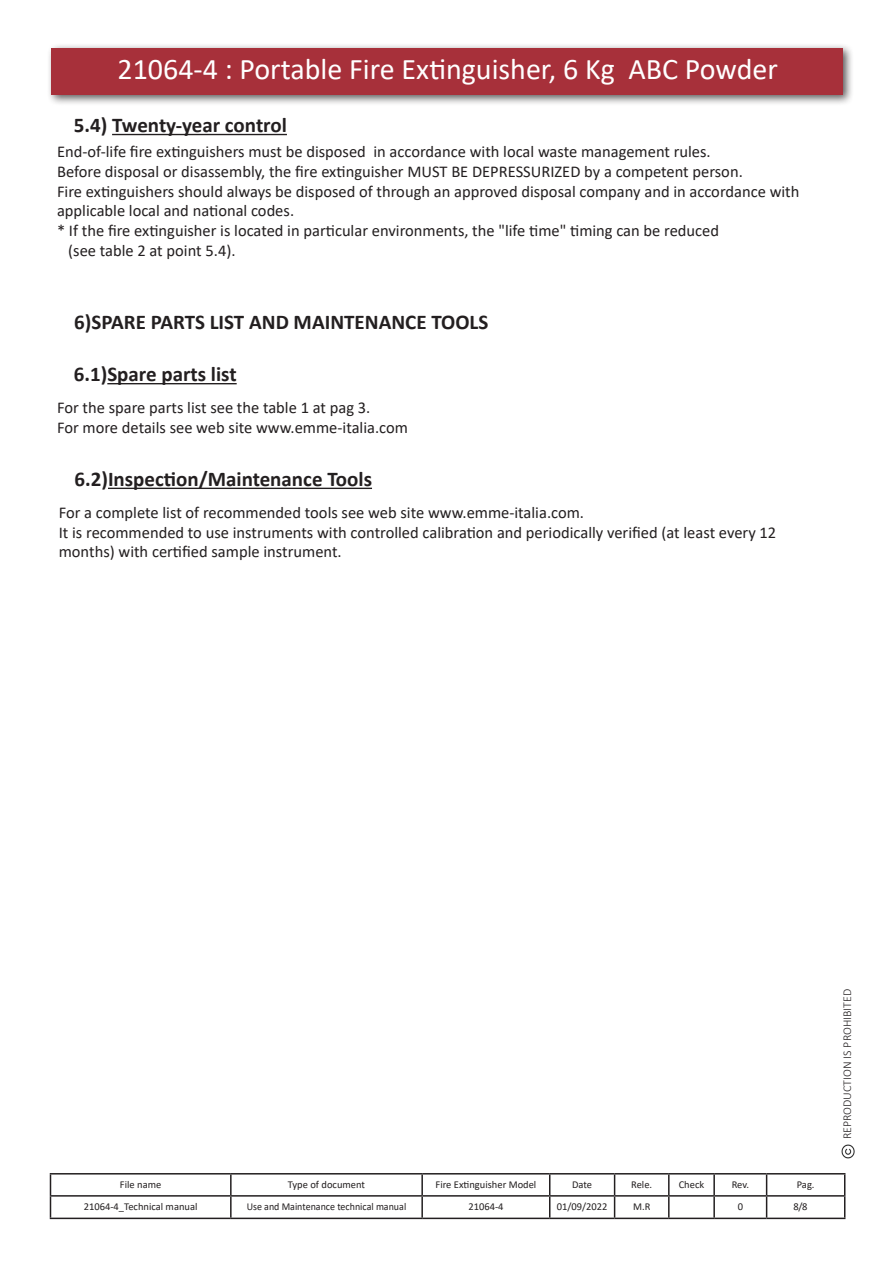
<style>
.page{position:relative;width:893px;height:1263px;background:#fff}
.page>*{position:absolute;margin:0;border:0;box-sizing:border-box;transform-origin:0 0}
.t1{font:30px "Calibri";color:#fff}
.codice_tabella{font:700 21px "Calibri";color:#231f20}
.codice_tabella-2{font:16.5px "Calibri";color:#231f20}
.t2{font:300 12px "Calibri";color:#231f20}
.codice_tabella-3{font:10.5px "Calibri";color:#231f20}
.codice_tabella-4{font:10.5px "Calibri";color:#231f20;scale:.95 1}
</style>
<div class="page">
<div style="left:46px;top:43px;width:808px;height:63px;background:#231f20;opacity:.75"></div>
<div style="left:52px;top:48px;width:791px;height:46px;background:#a7303a"></div>
<hr style="left:50px;top:1173px;width:181px;height:1px;background:#231f20">
<hr style="left:231px;top:1173px;width:191px;height:1px;background:#231f20">
<hr style="left:230px;top:1174px;width:2px;height:21px;background:#231f20">
<hr style="left:422px;top:1173px;width:128px;height:1px;background:#231f20">
<hr style="left:421px;top:1174px;width:2px;height:21px;background:#231f20">
<hr style="left:550px;top:1173px;width:65px;height:1px;background:#231f20">
<hr style="left:615px;top:1173px;width:54px;height:1px;background:#231f20">
<hr style="left:669px;top:1173px;width:45px;height:1px;background:#231f20">
<hr style="left:668px;top:1174px;width:2px;height:21px;background:#231f20">
<hr style="left:714px;top:1173px;width:53px;height:1px;background:#231f20">
<hr style="left:713px;top:1174px;width:2px;height:21px;background:#231f20">
<hr style="left:767px;top:1173px;width:78px;height:1px;background:#231f20">
<hr style="left:50px;top:1195px;width:181px;height:1px;background:#231f20">
<svg style="left:50px;top:1174px;width:1px;height:43px"></svg>
<hr style="left:231px;top:1195px;width:191px;height:1px;background:#231f20">
<hr style="left:230px;top:1196px;width:2px;height:21px;background:#231f20">
<hr style="left:422px;top:1195px;width:128px;height:1px;background:#231f20">
<hr style="left:421px;top:1196px;width:2px;height:21px;background:#231f20">
<hr style="left:550px;top:1195px;width:65px;height:1px;background:#231f20">
<svg style="left:549px;top:1174px;width:1px;height:43px"></svg>
<hr style="left:615px;top:1195px;width:54px;height:1px;background:#231f20">
<svg style="left:614px;top:1174px;width:1px;height:43px"></svg>
<hr style="left:669px;top:1195px;width:45px;height:1px;background:#231f20">
<hr style="left:668px;top:1196px;width:2px;height:21px;background:#231f20">
<hr style="left:714px;top:1195px;width:53px;height:1px;background:#231f20">
<hr style="left:713px;top:1196px;width:2px;height:21px;background:#231f20">
<hr style="left:767px;top:1195px;width:78px;height:1px;background:#231f20">
<svg style="left:766px;top:1174px;width:1px;height:43px"></svg>
<svg style="left:844px;top:1174px;width:1px;height:43px"></svg>
<hr style="left:50px;top:1217px;width:181px;height:2px;background:#231f20">
<hr style="left:231px;top:1217px;width:191px;height:2px;background:#231f20">
<hr style="left:422px;top:1217px;width:128px;height:2px;background:#231f20">
<hr style="left:550px;top:1217px;width:65px;height:2px;background:#231f20">
<hr style="left:615px;top:1217px;width:54px;height:2px;background:#231f20">
<hr style="left:669px;top:1217px;width:45px;height:2px;background:#231f20">
<hr style="left:714px;top:1217px;width:53px;height:2px;background:#231f20">
<hr style="left:767px;top:1217px;width:78px;height:2px;background:#231f20">
<img style="left:841px;top:1144px;width:14px;height:15px">
<hr style="left:107px;top:383px;width:130px;height:1px;background:#231f20">
<hr style="left:112px;top:134px;width:175px;height:1px;background:#231f20">
<hr style="left:108px;top:488px;width:264px;height:1px;background:#231f20">
<h1 class="t1" style="left:118px;top:48px;width:662px">21064-4 : Portable Fire Extinguisher, 6 Kg ABC Powder</h1>
<p class="codice_tabella" style="left:74px;top:110px;width:215px">5.4) Twenty-year control</p>
<p class="codice_tabella-2" style="left:57px;top:140px;width:655px">End-of-life fire extinguishers must be disposed in accordance with local waste management rules.</p>
<p class="codice_tabella-2" style="left:57px;top:160px;width:687px">Before disposal or disassembly, the fire extinguisher MUST BE DEPRESSURIZED by a competent person.</p>
<p class="codice_tabella-2" style="left:57px;top:180px;width:744px">Fire extinguishers should always be disposed of through an approved disposal company and in accordance with</p>
<p class="codice_tabella-2" style="left:57px;top:199px;width:239px">applicable local and national codes.</p>
<p class="codice_tabella-2" style="left:57px;top:219px;width:664px">* If the fire extinguisher is located in particular environments, the "life time" timing can be reduced</p>
<p class="codice_tabella-2" style="left:68px;top:239px;width:169px">(see table 2 at point 5.4).</p>
<p class="codice_tabella" style="left:74px;top:308px;width:416px">6)SPARE PARTS LIST AND MAINTENANCE TOOLS</p>
<p class="codice_tabella" style="left:74px;top:359px;width:164px">6.1)Spare parts list</p>
<p class="codice_tabella-2" style="left:57px;top:396px;width:315px">For the spare parts list see the table 1 at pag 3.</p>
<p class="codice_tabella-2" style="left:57px;top:416px;width:352px">For more details see web site www.emme-italia.com</p>
<p class="codice_tabella" style="left:75px;top:464px;width:299px">6.2)Inspection/Maintenance Tools</p>
<p class="codice_tabella-2" style="left:59px;top:501px;width:527px">For a complete list of recommended tools see web site www.emme-italia.com.</p>
<p class="codice_tabella-2" style="left:59px;top:521px;width:719px">It is recommended to use instruments with controlled calibration and periodically verified (at least every 12</p>
<p class="codice_tabella-2" style="left:59px;top:540px;width:284px">months) with certified sample instrument.</p>
<p class="codice_tabella-3" style="left:120px;top:1177px;width:43px">File name</p>
<p class="codice_tabella-3" style="left:288px;top:1177px;width:79px">Type of document</p>
<p class="codice_tabella-3" style="left:436px;top:1177px;width:102px">Fire Extinguisher Model</p>
<p class="codice_tabella-3" style="left:572px;top:1177px;width:22px">Date</p>
<p class="codice_tabella-3" style="left:631px;top:1177px;width:23px">Rele.</p>
<p class="codice_tabella-3" style="left:679px;top:1177px;width:27px">Check</p>
<p class="codice_tabella-3" style="left:732px;top:1177px;width:19px">Rev.</p>
<p class="codice_tabella-3" style="left:797px;top:1177px;width:19px">Pag.</p>
<p class="codice_tabella-3" style="left:84px;top:1199px;width:115px">21064-4_Technical manual</p>
<p class="codice_tabella-4" style="left:247px;top:1199px;width:169px">Use and Maintenance technical manual</p>
<p class="codice_tabella-3" style="left:468px;top:1199px;width:37px">21064-4</p>
<p class="codice_tabella-3" style="left:557px;top:1199px;width:52px">01/09/2022</p>
<p class="codice_tabella-3" style="left:633px;top:1199px;width:19px">M.R</p>
<p class="codice_tabella-3" style="left:738px;top:1199px;width:7px">0</p>
<p class="codice_tabella-3" style="left:793px;top:1199px;width:16px">8/8</p>
<p class="t2" style="left:840px;top:1139px;width:152px;rotate:-90deg">REPRODUCTION IS PROHIBITED</p>
</div>
